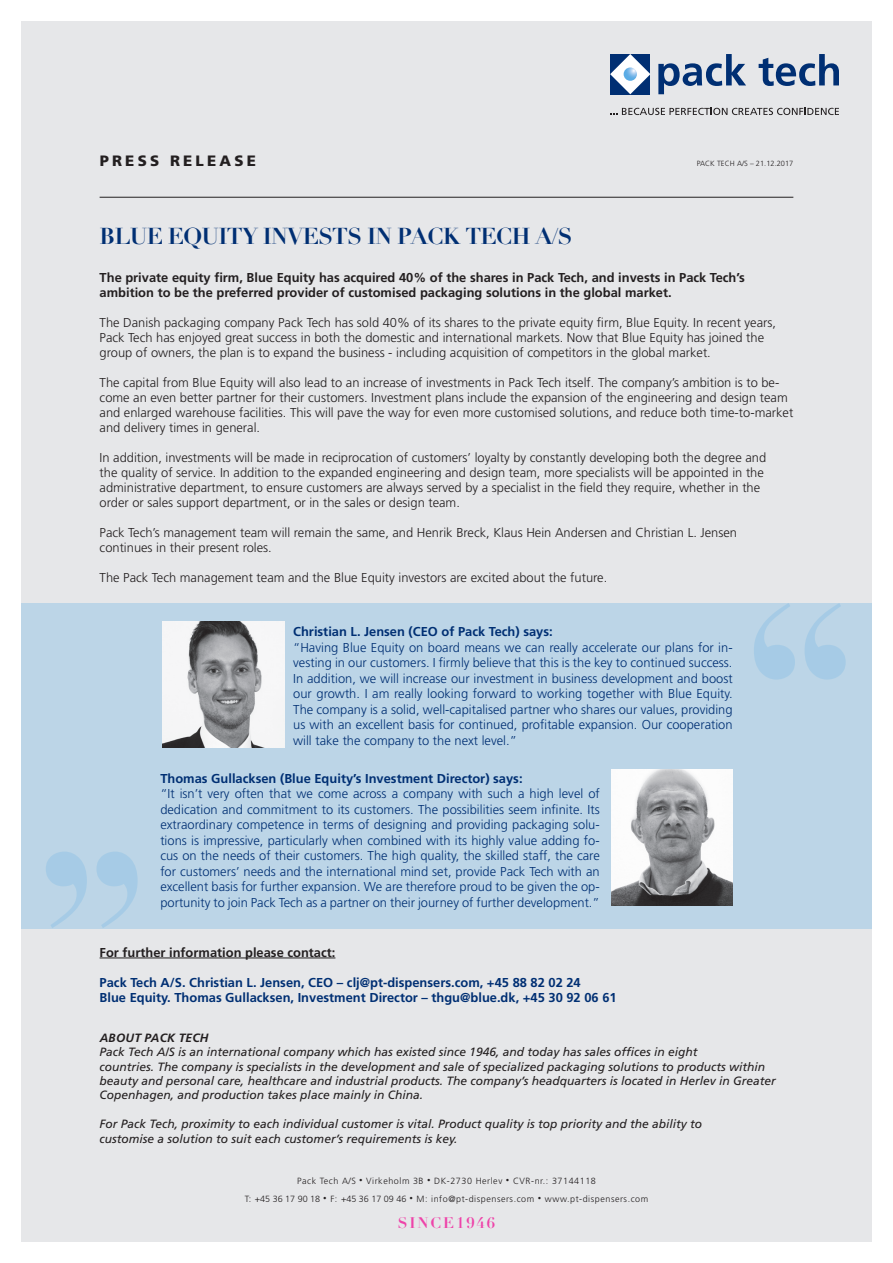
<style>
.page{position:relative;width:893px;height:1263px;background:#fff}
.page>*{position:absolute;margin:0;border:0;box-sizing:border-box;transform-origin:0 0}
.t1{font:700 244.95px "Didot";color:#5aace5}
.t2{font:700 22.5px "Didot";letter-spacing:-.03em;color:#002f73}
.t3{font:900 15px "Frutiger LT";letter-spacing:.215em;color:#231f20}
.t4{font:700 15px "Didot";letter-spacing:.13em;color:#ee43a9}
.t5{font:300 12.9px/15px "Frutiger LT";color:#231f20}
.t6{font:300 12.9px/15.5px "Frutiger LT";color:#002f73;text-align:justify}
.t7{font:700 12.9px "Frutiger LT";color:#002f73}
.t8{font:700 12.9px/15px "Frutiger LT";color:#231f20}
.t9{font:italic 12px/14.4px "Frutiger LT";color:#231f20}
.t10{font:italic 700 12px "Frutiger LT";letter-spacing:.015em;color:#231f20}
.t11{font:300 9px "Frutiger LT";letter-spacing:.06em;color:#231f20}
.t12{font:300 7.5px "Frutiger LT";color:#231f20}
</style>
<div class="page">
<div style="left:21px;top:21px;width:851px;height:1221px;background:#e6e7e9"></div>
<svg style="left:610px;top:54px;width:40px;height:40px"></svg>
<svg style="left:624px;top:67px;width:13px;height:14px"></svg>
<svg style="left:658px;top:54px;width:88px;height:40px"></svg>
<svg style="left:759px;top:54px;width:80px;height:32px"></svg>
<svg style="left:610px;top:108px;width:229px;height:7px"></svg>
<hr style="left:100px;top:958px;width:235px;height:1px;background:#231f20">
<hr style="left:100px;top:197px;width:693px;height:1px;background:#231f20">
<div style="left:21px;top:603px;width:851px;height:325px;background:#bcd5e7"></div>
<img style="left:611px;top:770px;width:122px;height:136px">
<img style="left:163px;top:622px;width:121px;height:126px">
<p class="t3" style="left:100px;top:152px;width:158px">PRESS RELEASE</p>
<p class="t12" style="left:697px;top:160px;width:98px">PACK TECH A/S – 21.12.2017</p>
<p class="t2" style="left:100px;top:222px;width:474px">BLUE EQUITY INVESTS IN PACK TECH A/S</p>
<p class="t8" style="left:100px;top:270px;width:647px">The private equity firm, Blue Equity has acquired 40% of the shares in Pack Tech, and invests in Pack Tech’s ambition to be the preferred provider of customised packaging solutions in the global market.</p>
<p class="t5" style="left:100px;top:315px;width:678px">The Danish packaging company Pack Tech has sold 40% of its shares to the private equity firm, Blue Equity. In recent years,<br>Pack Tech has enjoyed great success in both the domestic and international markets. Now that Blue Equity has joined the group of owners, the plan is to expand the business - including acquisition of competitors in the global market.</p>
<p class="t5" style="left:100px;top:375px;width:695px">The capital from Blue Equity will also lead to an increase of investments in Pack Tech itself. The company’s ambition is to be&shy;come an even better partner for their customers. Investment plans include the expansion of the engineering and design team and enlarged warehouse facilities. This will pave the way for even more customised solutions, and reduce both time-to-market and delivery times in general.</p>
<p class="t5" style="left:100px;top:450px;width:668px">In addition, investments will be made in reciprocation of customers’ loyalty by constantly developing both the degree and the quality of service. In addition to the expanded engineering and design team, more specialists will be appointed in the administrative department, to ensure customers are always served by a specialist in the field they require, whether in the order or sales support department, or in the sales or design team.</p>
<p class="t5" style="left:100px;top:525px;width:639px">Pack Tech’s management team will remain the same, and Henrik Breck, Klaus Hein Andersen and Christian L. Jensen continues in their present roles.</p>
<p class="t5" style="left:100px;top:570px;width:509px">The Pack Tech management team and the Blue Equity investors are excited about the future.</p>
<h1 class="t1" style="left:35px;top:789px;width:115px">”</h1>
<p class="t7" style="left:293px;top:624px;width:261px">Christian L. Jensen (CEO of Pack Tech) says:</p>
<p class="t6" style="left:293px;top:640px;width:441px">“Having Blue Equity on board means we can really accelerate our plans for in&shy;vesting in our customers. I firmly believe that this is the key to continued success.<br>In addition, we will increase our investment in business development and boost our growth. I am really looking forward to working together with Blue Equity.<br>The company is a solid, well-capitalised partner who shares our values, providing us with an excellent basis for continued, profitable expansion. Our cooperation will take the company to the next level.”</p>
<p class="t7" style="left:160px;top:771px;width:364px">Thomas Gullacksen (Blue Equity’s Investment Director) says:</p>
<p class="t6" style="left:160px;top:786px;width:441px">“It isn’t very often that we come across a company with such a high level of dedication and commitment to its customers. The possibilities seem infinite. Its extraordinary competence in terms of designing and providing packaging solu&shy;tions is impressive, particularly when combined with its highly value adding fo&shy;cus on the needs of their customers. The high quality, the skilled staff, the care for customers’ needs and the international mind set, provide Pack Tech with an excellent basis for further expansion. We are therefore proud to be given the op&shy;portunity to join Pack Tech as a partner on their journey of further development.”</p>
<h1 class="t1" style="left:856px;top:742px;width:115px;rotate:-180deg">”</h1>
<p class="t8" style="left:100px;top:945px;width:237px">For further information please contact:</p>
<p class="t7" style="left:100px;top:974px;width:483px">Pack Tech A/S. Christian L. Jensen, CEO – clj@pt-dispensers.com, +45 88 82 02 24</p>
<p class="t7" style="left:100px;top:989px;width:519px">Blue Equity. Thomas Gullacksen, Investment Director – thgu@blue.dk, +45 30 92 06 61</p>
<p class="t10" style="left:100px;top:1031px;width:110px">ABOUT PACK TECH</p>
<p class="t9" style="left:100px;top:1045px;width:678px">Pack Tech A/S is an international company which has existed since 1946, and today has sales offices in eight<br>countries. The company is specialists in the development and sale of specialized packaging solutions to products within beauty and personal care, healthcare and industrial products. The company’s headquarters is located in Herlev in Greater Copenhagen, and production takes place mainly in China.</p>
<p class="t9" style="left:100px;top:1117px;width:604px">For Pack Tech, proximity to each individual customer is vital. Product quality is top priority and the ability to customise a solution to suit each customer’s requirements is key.</p>
<p class="t11" style="left:297px;top:1175px;width:300px">Pack Tech A/S <sup>•</sup> Virkeholm 3B <sup>•</sup> DK-2730 Herlev <sup>•</sup> CVR-nr.: 37144118</p>
<p class="t11" style="left:245px;top:1193px;width:405px">T: +45 36 17 90 18 <sup>•</sup> F: +45 36 17 09 46 <sup>•</sup> M: info@pt-dispensers.com <sup>•</sup> www.pt-dispensers.com</p>
<p class="t4" style="left:398px;top:1213px;width:99px">SINCE1946</p>
</div>
